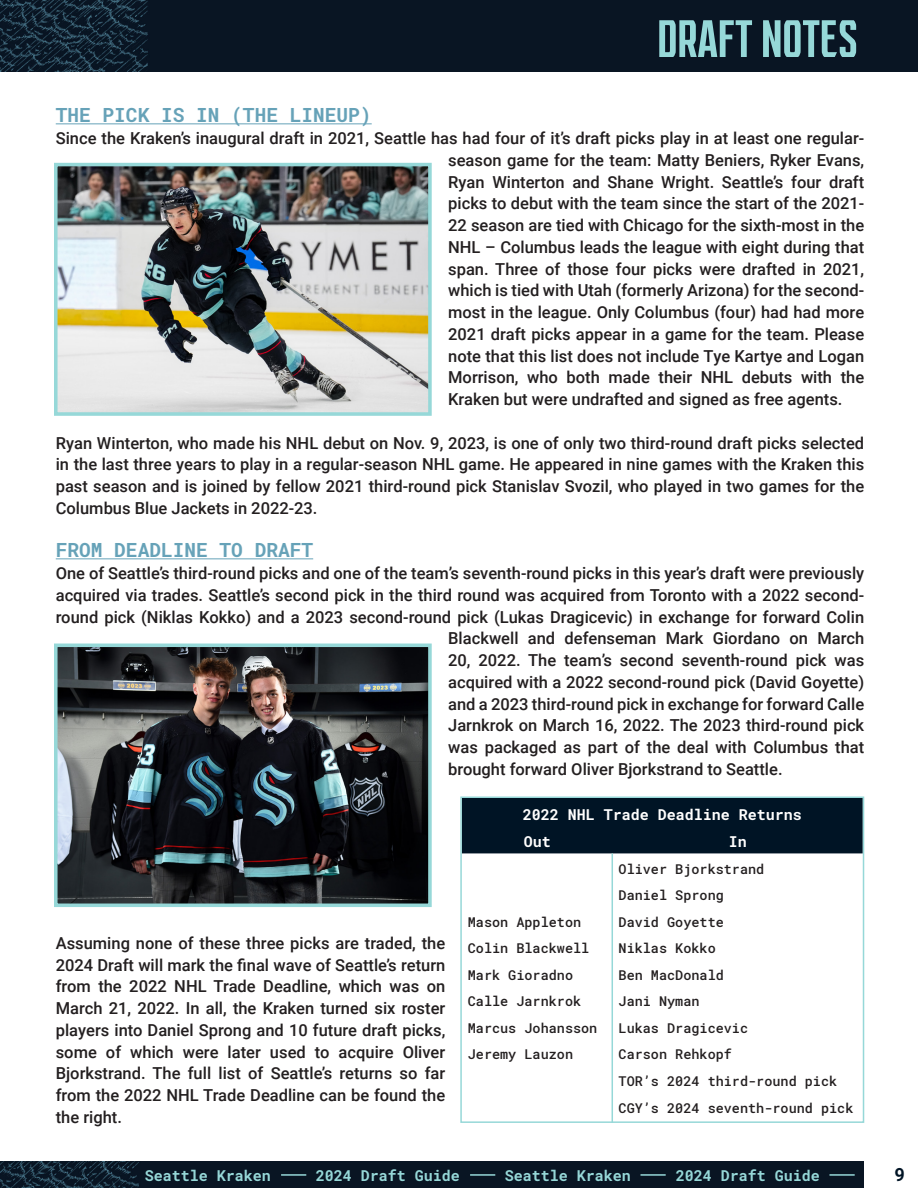
<style>
.page{position:relative;width:918px;height:1188px;background:#fff}
.page>*{position:absolute;margin:0;border:0;box-sizing:border-box;transform-origin:0 0}
.t1{font:condensed 52.5px "Kraken Display BG";color:#96d8d8}
.t2{font:700 19.5px "Roboto Mono";color:#66a2b8}
.t3{font:700 18px "Roboto Mono";color:#001425}
.t4{font:500 16.5px/21.8px "Roboto";color:#231f20;text-align:justify}
.t5{font:700 15px "Roboto Mono";color:#96d8d8}
.t6{font:700 15px "Roboto Mono";color:#fff}
.t7{font:500 13.5px "Roboto Mono";color:#231f20}
</style>
<div class="page">
<img style="left:0;top:0;width:918px;height:72px">
<img style="left:0;top:1161px;width:864px;height:27px">
<hr style="left:281px;top:1174px;width:25px;height:2px;background:#96d8d8">
<hr style="left:470px;top:1174px;width:25px;height:2px;background:#96d8d8">
<hr style="left:640px;top:1174px;width:26px;height:2px;background:#96d8d8">
<hr style="left:830px;top:1174px;width:25px;height:2px;background:#96d8d8">
<hr style="left:56px;top:123px;width:316px;height:1px;background:#66a2b8">
<hr style="left:56px;top:558px;width:257px;height:1px;background:#66a2b8">
<img style="left:59px;top:168px;width:368px;height:243px">
<div style="left:54px;top:163px;width:378px;height:253px;border:4px solid #96d8d8"></div>
<div style="left:463px;top:799px;width:398px;height:54px;background:#001425"></div>
<div style="left:460px;top:796px;width:404px;height:327px;border:2px solid #96d8d8"></div>
<hr style="left:612px;top:854px;width:1px;height:269px;background:#96d8d8">
<img style="left:59px;top:649px;width:368px;height:253px">
<div style="left:54px;top:644px;width:378px;height:263px;border:4px solid #96d8d8"></div>
<p class="t1" style="left:657px;top:12px;width:198px">DRAFT NOTES</p>
<p class="t2" style="left:56px;top:102px;width:317px">THE PICK IS IN (THE LINEUP)</p>
<p class="t4" style="left:448px;top:127px;width:418px;text-indent:-392px">Since the Kraken’s inaugural draft in 2021, Seattle has had four of it’s draft picks play in at least one regular&shy;season game for the team: Matty Beniers, Ryker Evans, Ryan Winterton and Shane Wright. Seattle’s four draft picks to debut with the team since the start of the 2021- 22 season are tied with Chicago for the sixth-most in the NHL – Columbus leads the league with eight during that span. Three of those four picks were drafted in 2021, which is tied with Utah (formerly Arizona) for the second&shy;most in the league. Only Columbus (four) had had more 2021 draft picks appear in a game for the team. Please note that this list does not include Tye Kartye and Logan Morrison, who both made their NHL debuts with the Kraken but were undrafted and signed as free agents.</p>
<p class="t4" style="left:56px;top:431px;width:810px">Ryan Winterton, who made his NHL debut on Nov. 9, 2023, is one of only two third-round draft picks selected in the last three years to play in a regular-season NHL game. He appeared in nine games with the Kraken this past season and is joined by fellow 2021 third-round pick Stanislav Svozil, who played in two games for the Columbus Blue Jackets in 2022-23.</p>
<p class="t2" style="left:56px;top:537px;width:259px">FROM DEADLINE TO DRAFT</p>
<p class="t4" style="left:56px;top:562px;width:810px">One of Seattle’s third-round picks and one of the team’s seventh-round picks in this year’s draft were previously</p>
<p class="t4" style="left:56px;top:584px;width:810px">acquired via trades. Seattle’s second pick in the third round was acquired from Toronto with a 2022 second-</p>
<p class="t4" style="left:56px;top:605px;width:810px">round pick (Niklas Kokko) and a 2023 second-round pick (Lukas Dragicevic) in exchange for forward Colin</p>
<p class="t4" style="left:448px;top:627px;width:418px">Blackwell and defenseman Mark Giordano on March</p>
<p class="t4" style="left:448px;top:649px;width:418px">20, 2022. The team’s second seventh-round pick was</p>
<p class="t4" style="left:448px;top:671px;width:418px">acquired with a 2022 second-round pick (David Goyette)</p>
<p class="t4" style="left:448px;top:692px;width:418px">and a 2023 third-round pick in exchange for forward Calle</p>
<p class="t4" style="left:448px;top:714px;width:418px">Jarnkrok on March 16, 2022. The 2023 third-round pick</p>
<p class="t4" style="left:448px;top:736px;width:418px">was packaged as part of the deal with Columbus that</p>
<p class="t4" style="left:448px;top:758px;width:336px">brought forward Oliver Bjorkstrand to Seattle.</p>
<p class="t4" style="left:56px;top:932px;width:391px">Assuming none of these three picks are traded, the 2024 Draft will mark the final wave of Seattle’s return from the 2022 NHL Trade Deadline, which was on March 21, 2022. In all, the Kraken turned six roster players into Daniel Sprong and 10 future draft picks, some of which were later used to acquire Oliver Bjorkstrand. The full list of Seattle’s returns so far from the 2022 NHL Trade Deadline can be found the the right.</p>
<p class="t6" style="left:523px;top:804px;width:281px">2022 NHL Trade Deadline Returns</p>
<p class="t6" style="left:524px;top:831px;width:28px">Out</p>
<p class="t6" style="left:729px;top:831px;width:19px">In</p>
<p class="t7" style="left:468px;top:912px;width:115px">Mason Appleton</p>
<p class="t7" style="left:468px;top:939px;width:123px">Colin Blackwell</p>
<p class="t7" style="left:468px;top:966px;width:107px">Mark Gioradno</p>
<p class="t7" style="left:468px;top:992px;width:115px">Calle Jarnkrok</p>
<p class="t7" style="left:468px;top:1019px;width:131px">Marcus Johansson</p>
<p class="t7" style="left:468px;top:1045px;width:107px">Jeremy Lauzon</p>
<p class="t7" style="left:619px;top:859px;width:147px">Oliver Bjorkstrand</p>
<p class="t7" style="left:619px;top:886px;width:107px">Daniel Sprong</p>
<p class="t7" style="left:619px;top:912px;width:107px">David Goyette</p>
<p class="t7" style="left:619px;top:939px;width:99px">Niklas Kokko</p>
<p class="t7" style="left:619px;top:966px;width:107px">Ben MacDonald</p>
<p class="t7" style="left:619px;top:992px;width:82px">Jani Nyman</p>
<p class="t7" style="left:619px;top:1019px;width:131px">Lukas Dragicevic</p>
<p class="t7" style="left:619px;top:1045px;width:115px">Carson Rehkopf</p>
<p class="t7" style="left:619px;top:1072px;width:220px">TOR’s 2024 third-round pick</p>
<p class="t7" style="left:619px;top:1098px;width:236px">CGY’s 2024 seventh-round pick</p>
<p class="t5" style="left:145px;top:1165px;width:128px">Seattle Kraken</p>
<p class="t5" style="left:316px;top:1165px;width:146px">2024 Draft Guide</p>
<p class="t5" style="left:505px;top:1165px;width:128px">Seattle Kraken</p>
<p class="t5" style="left:676px;top:1165px;width:145px">2024 Draft Guide</p>
<p class="t3" style="left:895px;top:1161px;width:12px">9</p>
</div>
